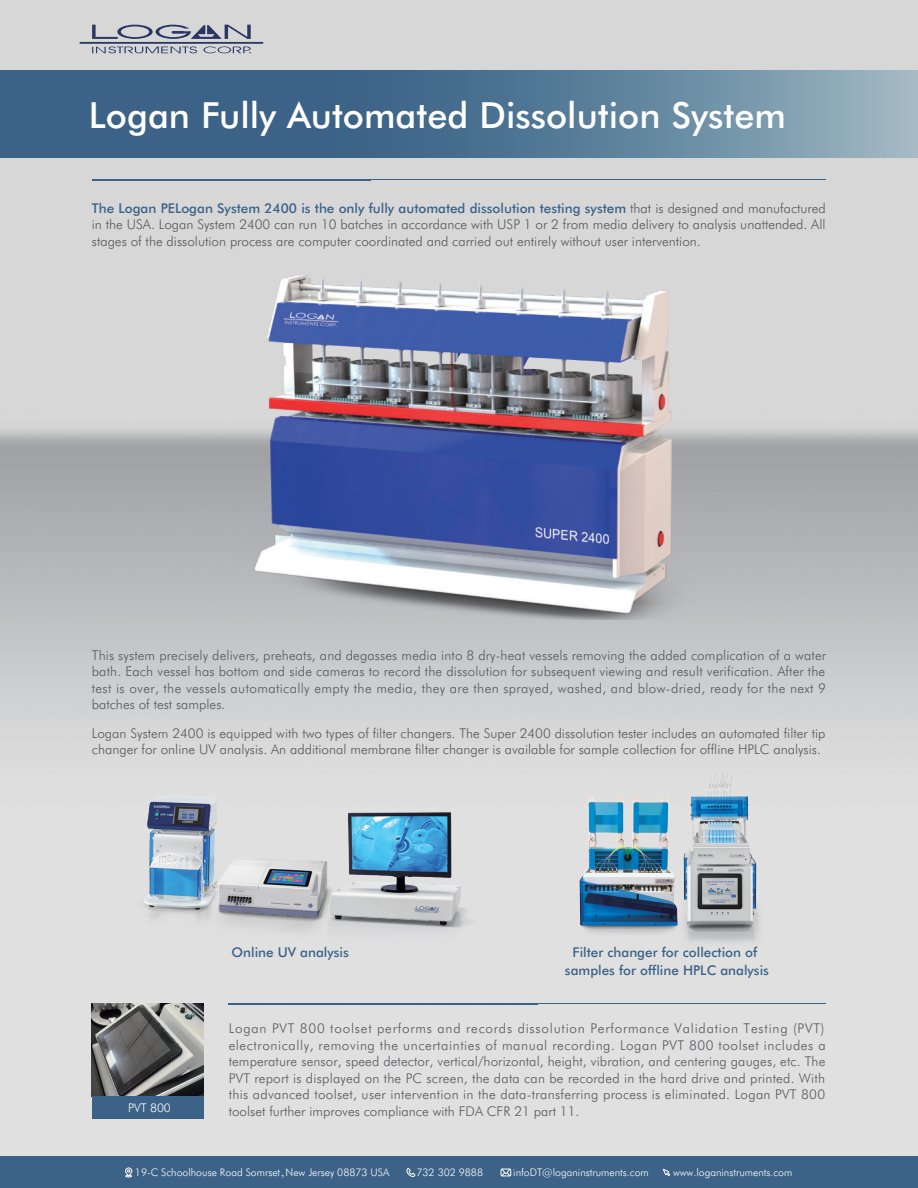
<style>
.page{position:relative;width:918px;height:1188px;background:#fff}
.page>*{position:absolute;margin:0;border:0;box-sizing:border-box;transform-origin:0 0}
.t1{font:500 36px "Futura BT";color:#fff}
.t2{font:300 13.5px/16.5px "Futura BT";color:#595a5c;text-align:justify}
.t3{font:500 13.5px/18px "Futura BT";color:#3c6287;text-align:center}
.t4{font:300 12px "Futura BT";color:#fff}
.t5{font:300 10.5px "Futura BT";color:#fff}
.s1{font-weight:500;color:#3c6287}
.s2{font-family:"Adobe Song Std"}
</style>
<div class="page">
<img style="left:0;top:0;width:918px;height:1157px">
<svg style="left:0;top:71px;width:918px;height:86px;background:#567996"></svg>
<img style="left:524px;top:757px;width:298px;height:198px">
<img style="left:98px;top:738px;width:401px;height:225px">
<img style="left:92px;top:1003px;width:112px;height:93px">
<div style="left:92px;top:1096px;width:112px;height:23px;background:#3c6287"></div>
<hr style="left:229px;top:1003px;width:309px;height:2px;background:#3c6287">
<hr style="left:229px;top:1003px;width:597px;height:1px;background:#3c6287">
<hr style="left:92px;top:179px;width:279px;height:2px;background:#3c6287">
<hr style="left:92px;top:179px;width:734px;height:1px;background:#3c6287">
<img style="left:228px;top:271px;width:471px;height:348px">
<div style="left:0;top:1157px;width:918px;height:31px;background:#3c6287"></div>
<svg style="left:406px;top:1168px;width:9px;height:9px"></svg>
<div style="left:125px;top:1168px;width:7px;height:8px;border:1px solid #fff;border-radius:3px"></div>
<svg style="left:126px;top:1170px;width:6px;height:7px"></svg>
<svg style="left:663px;top:1168px;width:7px;height:8px"></svg>
<svg style="left:503px;top:1171px;width:6px;height:3px"></svg>
<div style="left:501px;top:1169px;width:10px;height:7px;border:1px solid #fff"></div>
<svg style="left:80px;top:25px;width:183px;height:28px;background:#a8abb8"></svg>
<h1 class="t1" style="left:89px;top:93px;width:698px">Logan Fully Automated Dissolution System</h1>
<p class="t2" style="left:92px;top:200px;width:736px"><span class="s1">The Logan PELogan System 2400 is the only fully automated dissolution testing system</span> that is designed and manufactured in the USA. Logan System 2400 can run 10 batches in accordance with USP 1 or 2 from media delivery to analysis unattended. All stages of the dissolution process are computer coordinated and carried out entirely without user intervention.</p>
<p class="t2" style="left:92px;top:647px;width:736px">This system precisely delivers, preheats, and degasses media into 8 dry-heat vessels removing the added complication of a water bath. Each vessel has bottom and side cameras to record the dissolution for subsequent viewing and result verification. After the test is over, the vessels automatically empty the media, they are then sprayed, washed, and blow-dried, ready for the next 9 batches of test samples.</p>
<p class="t2" style="left:92px;top:725px;width:735px">Logan System 2400 is equipped with two types of filter changers. The Super 2400 dissolution tester includes an automated filter tip changer for online UV analysis. An additional membrane filter changer is available for sample collection for offline HPLC analysis.</p>
<p class="t4" style="left:128px;top:1100px;width:44px">PVT 800</p>
<p class="t3" style="left:232px;top:944px;width:119px">Online UV analysis</p>
<p class="t3" style="left:565px;top:944px;width:206px">Filter changer for collection of samples for offline HPLC analysis</p>
<p class="t2" style="left:229px;top:1020px;width:599px">Logan PVT 800 toolset performs and records dissolution Performance Validation Testing (PVT) electronically, removing the uncertainties of manual recording. Logan PVT 800 toolset includes a temperature sensor, speed detector, vertical/horizontal, height, vibration, and centering gauges, etc. The PVT report is displayed on the PC screen, the data can be recorded in the hard drive and printed. With this advanced toolset, user intervention in the data-transferring process is eliminated. Logan PVT 800 toolset further improves compliance with FDA CFR 21 part 11.</p>
<p class="t5" style="left:135px;top:1166px;width:256px">19-C Schoolhouse Road Somrset<span class="s2">，</span>New Jersey 08873 USA</p>
<p class="t5" style="left:417px;top:1166px;width:68px">732 302 9888</p>
<p class="t5" style="left:513px;top:1166px;width:137px">infoDT@loganinstruments.com</p>
<p class="t5" style="left:673px;top:1166px;width:121px">www.loganinstruments.com</p>
</div>
